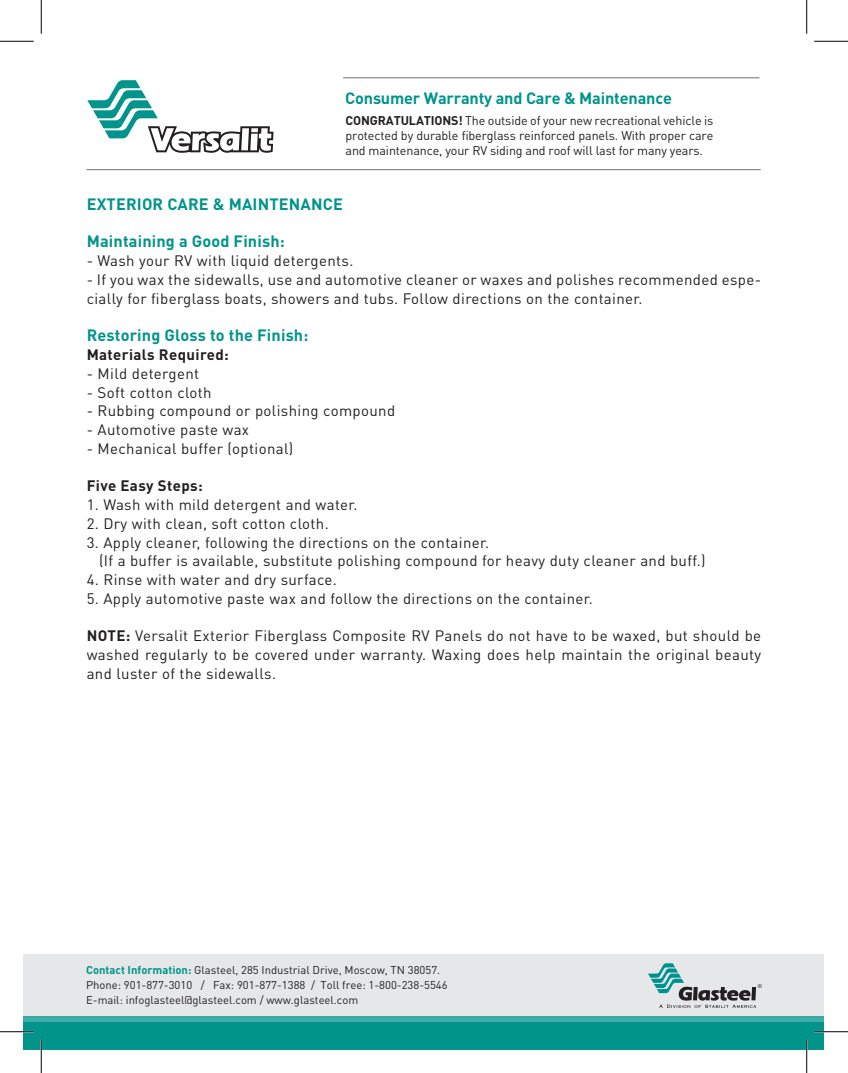
<style>
.page{position:relative;width:848px;height:1073px;background:#fff}
.page>*{position:absolute;margin:0;border:0;box-sizing:border-box;transform-origin:0 0}
.t1{font:700 16.25px "DIN Pro";letter-spacing:.01em;color:#00948b}
.t2{font:700 16.25px "DIN Pro";letter-spacing:-.01em;color:#00948b}
.t3{font:15px/18.8px "DIN Pro";letter-spacing:.025em;color:#231f20}
.t4{font:700 15px "DIN Pro";letter-spacing:.025em;color:#231f20}
.t5{font:12.5px/15px "DIN Pro";letter-spacing:-.01em;color:#231f20;text-align:justify}
.t6{font:11.25px/15.9px "DIN Pro";color:#231f20}
.s1{font-weight:700}
.s2{font-weight:700;color:#00948b}
</style>
<div class="page">
<hr style="left:343px;top:78px;width:416px;height:1px;background:#6c6d70">
<hr style="left:86px;top:169px;width:674px;height:1px;background:#6c6d70">
<svg style="left:87px;top:80px;width:186px;height:73px"></svg>
<div style="left:24px;top:953px;width:800px;height:63px;background:#e6e7e9"></div>
<div style="left:24px;top:1016px;width:800px;height:10px;background:#3eaea7"></div>
<div style="left:24px;top:1021px;width:800px;height:28px;background:#00948b"></div>
<svg style="left:648px;top:963px;width:113px;height:44px"></svg>
<hr style="left:0;top:1030px;width:34px;height:2px;background:#fff">
<hr style="left:814px;top:1030px;width:34px;height:2px;background:#fff">
<hr style="left:40px;top:1039px;width:2px;height:33px;background:#fff">
<hr style="left:805px;top:1039px;width:2px;height:33px;background:#fff">
<hr style="left:0;top:41px;width:34px;height:1px;background:#000">
<hr style="left:814px;top:41px;width:34px;height:1px;background:#000">
<hr style="left:0;top:1031px;width:34px;height:1px;background:#000">
<hr style="left:814px;top:1031px;width:34px;height:1px;background:#000">
<hr style="left:41px;top:0;width:1px;height:34px;background:#000">
<hr style="left:41px;top:1039px;width:1px;height:33px;background:#000">
<hr style="left:806px;top:0;width:1px;height:34px;background:#000">
<hr style="left:806px;top:1039px;width:1px;height:33px;background:#000">
<p class="t2" style="left:345px;top:87px;width:328px">Consumer Warranty and Care &amp; Maintenance</p>
<p class="t5" style="left:345px;top:113px;width:369px"><span class="s1">CONGRATULATIONS!</span> The outside of your new recreational vehicle is protected by durable fiberglass reinforced panels. With proper care and maintenance, your RV siding and roof will last for many years.</p>
<p class="t1" style="left:87px;top:193px;width:258px">EXTERIOR CARE &amp; MAINTENANCE</p>
<p class="t1" style="left:87px;top:230px;width:200px">Maintaining a Good Finish:</p>
<p class="t3" style="left:87px;top:251px;width:268px">- Wash your RV with liquid detergents.</p>
<p class="t3" style="left:87px;top:269px;width:676px">- If you wax the sidewalls, use and automotive cleaner or waxes and polishes recommended espe&shy;cially for fiberglass boats, showers and tubs. Follow directions on the container.</p>
<p class="t1" style="left:87px;top:324px;width:223px">Restoring Gloss to the Finish:</p>
<p class="t4" style="left:87px;top:344px;width:144px">Materials Required:</p>
<p class="t3" style="left:87px;top:363px;width:114px">- Mild detergent</p>
<p class="t3" style="left:87px;top:382px;width:126px">- Soft cotton cloth</p>
<p class="t3" style="left:87px;top:401px;width:310px">- Rubbing compound or polishing compound</p>
<p class="t3" style="left:87px;top:419px;width:164px">- Automotive paste wax</p>
<p class="t3" style="left:87px;top:438px;width:208px">- Mechanical buffer (optional)</p>
<p class="t4" style="left:87px;top:475px;width:117px">Five Easy Steps:</p>
<p class="t3" style="left:87px;top:494px;width:272px">1. Wash with mild detergent and water.</p>
<p class="t3" style="left:87px;top:513px;width:243px">2. Dry with clean, soft cotton cloth.</p>
<p class="t3" style="left:99px;top:532px;width:608px;text-indent:-12px">3. Apply cleaner, following the directions on the container.<br>(If a buffer is available, substitute polishing compound for heavy duty cleaner and buff.)</p>
<p class="t3" style="left:87px;top:569px;width:252px">4. Rinse with water and dry surface.</p>
<p class="t3" style="left:87px;top:588px;width:507px">5. Apply automotive paste wax and follow the directions on the container.</p>
<p class="t3" style="left:87px;top:626px;width:676px;text-align:justify"><span class="s1">NOTE:</span> Versalit Exterior Fiberglass Composite RV Panels do not have to be waxed, but should be washed regularly to be covered under warranty. Waxing does help maintain the original beauty and luster of the sidewalls.</p>
<p class="t6" style="left:86px;top:961px;width:363px"><span class="s2">Contact Information:</span> Glasteel, 285 Industrial Drive, Moscow, TN 38057.<br>Phone: 901-877-3010 / Fax: 901-877-1388 / Toll free: 1-800-238-5546</p>
<p class="t6" style="left:86px;top:991px;width:274px">E-mail: infoglasteel@glasteel.com / www.glasteel.com</p>
</div>
